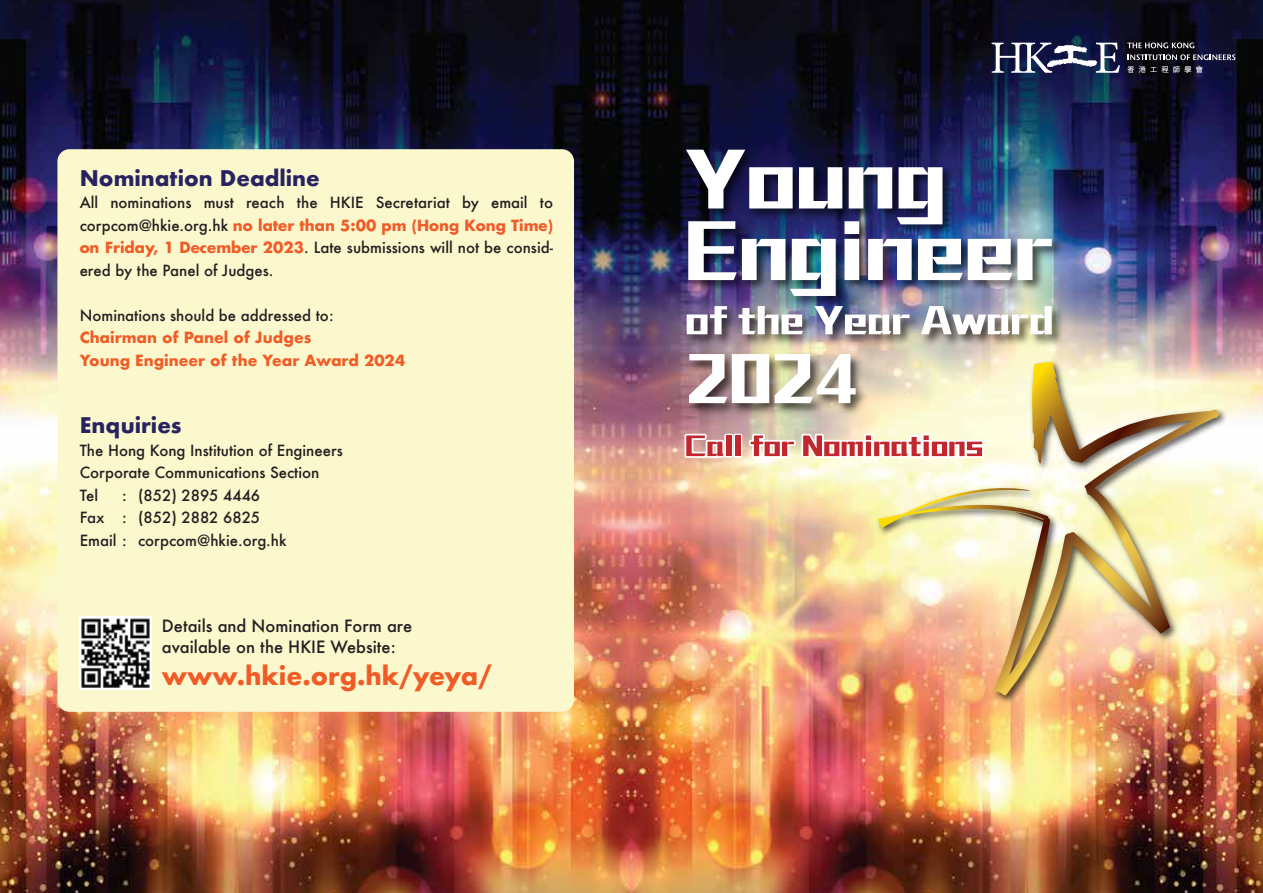
<style>
.page{position:relative;width:1263px;height:893px;background:#fff}
.page>*{position:absolute;margin:0;border:0;box-sizing:border-box;transform-origin:0 0}
.t1{font:700 24.75px "Futura";color:#f15b26}
.t2{font:700 21px "Futura";color:#272361}
.t3{font:500 16.5px/21px "Futura";color:#231f20}
.t4{font:500 15px/22.5px "Futura";color:#231f20}
.t5{font:700 15px/22.5px "Futura";color:#f15b26}
.t6{font:700 15px "Futura Std";color:#f15b28}
.s1{font-family:"Futura";font-weight:500;color:#231f20}
.s2{font-family:"Futura Std";font-weight:700;color:#f15b28}
</style>
<div class="page">
<img style="left:0;top:0;width:1263px;height:893px">
<img style="left:872px;top:356px;width:358px;height:351px">
<img style="left:878px;top:362px;width:341px;height:334px">
<svg style="left:991px;top:43px;width:61px;height:30px"></svg>
<svg style="left:1096px;top:43px;width:24px;height:30px"></svg>
<svg style="left:1127px;top:43px;width:67px;height:5px"></svg>
<svg style="left:1128px;top:54px;width:107px;height:6px"></svg>
<svg style="left:1127px;top:66px;width:76px;height:7px"></svg>
<img style="left:1045px;top:43px;width:58px;height:26px">
<img style="left:680px;top:144px;width:387px;height:274px">
<svg style="left:687px;top:306px;width:40px;height:28px"></svg>
<svg style="left:738px;top:306px;width:65px;height:28px"></svg>
<svg style="left:814px;top:306px;width:95px;height:28px"></svg>
<svg style="left:921px;top:306px;width:131px;height:28px"></svg>
<svg style="left:689px;top:354px;width:167px;height:49px"></svg>
<img style="left:686px;top:150px;width:366px;height:146px">
<svg style="left:730px;top:434px;width:3px;height:24px"></svg>
<svg style="left:733px;top:434px;width:9px;height:24px"></svg>
<svg style="left:683px;top:432px;width:47px;height:29px"></svg>
<div style="left:726px;top:435px;width:5px;height:21px;background:#c1272d"></div>
<div style="left:735px;top:435px;width:5px;height:21px;background:#c1272d"></div>
<svg style="left:747px;top:430px;width:239px;height:32px"></svg>
<div style="left:57px;top:149px;width:517px;height:563px;background:#fbf8ce;border-radius:12px"></div>
<img style="left:80px;top:617px;width:72px;height:72px">
<h2 class="t2" style="left:80px;top:163px;width:242px">Nomination Deadline</h2>
<p class="t4" style="left:80px;top:191px;width:475px">All nominations must reach the HKIE Secretariat by email to</p>
<p class="t6" style="left:80px;top:215px;width:475px"><span class="s1">corpcom@hkie.org.hk</span> no later than 5:00 pm (Hong Kong Time)</p>
<p class="t4" style="left:80px;top:236px;width:475px"><span class="s2">on Friday, 1 December 2023</span>. Late submissions will not be consid&shy;ered by the Panel of Judges.</p>
<p class="t4" style="left:80px;top:304px;width:255px">Nominations should be addressed to:</p>
<p class="t5" style="left:80px;top:327px;width:327px">Chairman of Panel of Judges<br>Young Engineer of the Year Award 2024</p>
<h2 class="t2" style="left:80px;top:410px;width:103px">Enquiries</h2>
<p class="t4" style="left:80px;top:439px;width:265px">The Hong Kong Institution of Engineers<br>Corporate Communications Section<br>Tel</p>
<p class="t4" style="left:80px;top:484px;width:208px;text-indent:43px">: (852) 2895 4446<br>Fax : (852) 2882 6825<br>Email : corpcom@hkie.org.hk</p>
<p class="t3" style="left:162px;top:615px;width:252px">Details and Nomination Form are available on the HKIE Website:</p>
<h1 class="t1" style="left:162px;top:657px;width:332px">www.hkie.org.hk/yeya/</h1>
</div>
